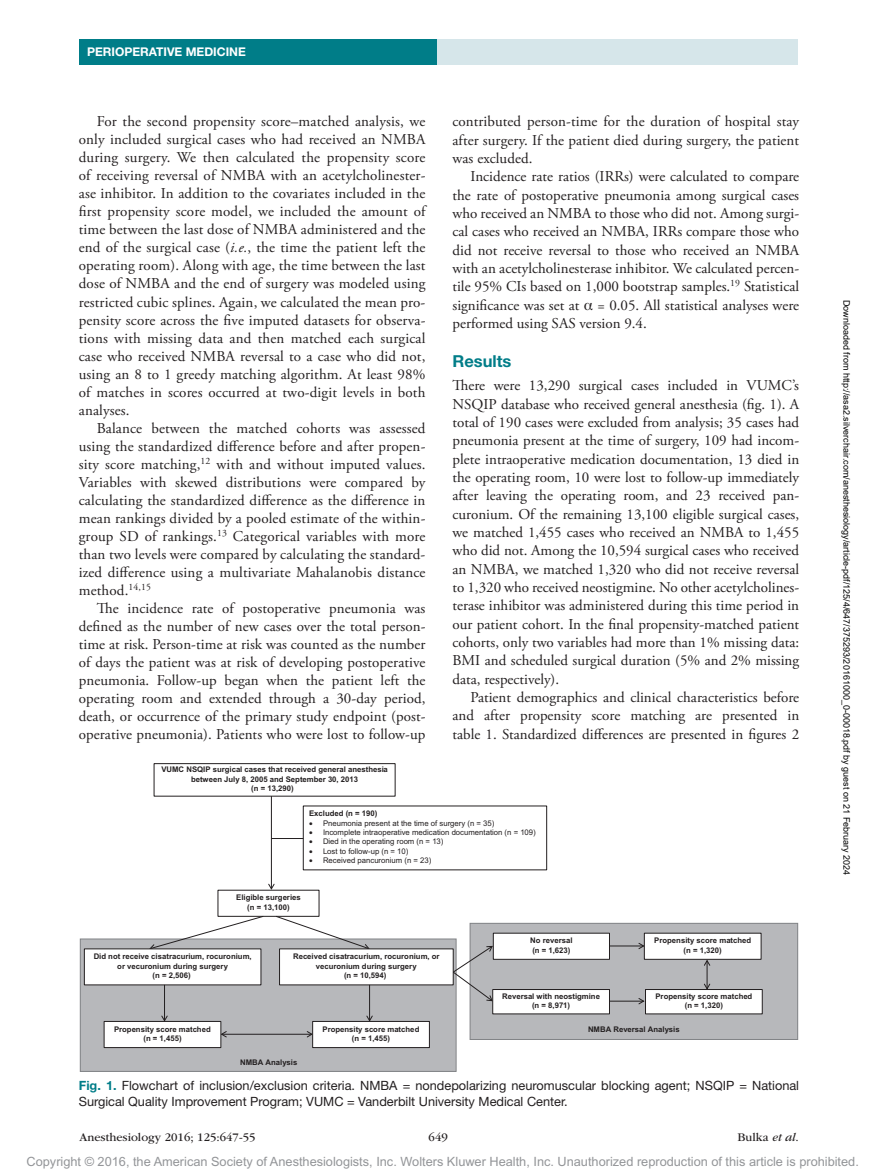
<style>
.page{position:relative;width:878px;height:1175px;background:#fff}
.page>*{position:absolute;margin:0;border:0;box-sizing:border-box;transform-origin:0 0}
.t1{font:700 16.5px "Helvetica Neue LT Std";color:#007d88}
.t2{font:15px/18px "Adobe Garamond Pro";letter-spacing:.005em;color:#231f20;text-align:justify}
.t3{font:12.75px/15.8px "Helvetica Neue LT Std";color:#231f20}
.t4{font:12.75px "Arial MT Std";color:#939598}
.t5{font:12px "ITC Garamond Std";color:#231f20}
.t6{font:700 12px "Helvetica Neue LT Std";color:#fff}
.t7{font:9px "Arial";color:#000}
.t8{font:700 7.8px/9.3px "Arial";color:#231f20;text-align:center}
.t9{font:7.8px "Arial";color:#231f20}
.s1{font-style:italic}
.s2{font-family:"Gandhari Unicode"}
.s3{font-weight:700;color:#007d88}
</style>
<div class="page">
<div style="left:432px;top:39px;width:365px;height:26px;background:#d6e6ea"></div>
<div style="left:79px;top:39px;width:357px;height:25px;background:#007d88"></div>
<div style="left:470px;top:923px;width:327px;height:116px;background:#b7b8bb"></div>
<div style="left:469px;top:923px;width:329px;height:116px;border:1px solid #828487"></div>
<div style="left:80px;top:939px;width:376px;height:132px;background:#b7b8bb"></div>
<div style="left:80px;top:938px;width:376px;height:133px;border:1px solid #828487"></div>
<div style="left:154px;top:763px;width:241px;height:33px;border:1px solid #231f20"></div>
<hr style="left:271px;top:796px;width:1px;height:92px;background:#231f20">
<svg style="left:268px;top:883px;width:7px;height:6px"></svg>
<svg style="left:275px;top:915px;width:95px;height:33px"></svg>
<svg style="left:221px;top:1030px;width:91px;height:8px"></svg>
<hr style="left:271px;top:838px;width:32px;height:1px;background:#231f20">
<div style="left:104px;top:1021px;width:117px;height:27px;background:#fff;border:1px solid #231f20"></div>
<div style="left:279px;top:948px;width:174px;height:37px;background:#fff"></div>
<svg style="left:149px;top:915px;width:115px;height:36px"></svg>
<div style="left:84px;top:948px;width:177px;height:37px;background:#fff"></div>
<hr style="left:164px;top:984px;width:1px;height:36px;background:#231f20">
<svg style="left:161px;top:1015px;width:7px;height:7px"></svg>
<hr style="left:369px;top:984px;width:1px;height:36px;background:#231f20">
<svg style="left:366px;top:1015px;width:7px;height:6px"></svg>
<div style="left:312px;top:1021px;width:118px;height:27px;background:#fff;border:1px solid #231f20"></div>
<svg style="left:452px;top:945px;width:41px;height:56px"></svg>
<div style="left:493px;top:932px;width:117px;height:27px;background:#fff"></div>
<div style="left:492px;top:989px;width:118px;height:25px;background:#fff;border:1px solid #231f20"></div>
<hr style="left:609px;top:945px;width:34px;height:1px;background:#231f20">
<svg style="left:638px;top:942px;width:6px;height:7px"></svg>
<hr style="left:609px;top:1000px;width:34px;height:1px;background:#231f20">
<svg style="left:638px;top:998px;width:7px;height:6px"></svg>
<div style="left:644px;top:932px;width:117px;height:27px;background:#fff"></div>
<div style="left:645px;top:989px;width:117px;height:25px;background:#fff;border:1px solid #231f20"></div>
<svg style="left:703px;top:959px;width:7px;height:31px"></svg>
<p class="t6" style="left:87px;top:44px;width:160px">PERIOPERATIVE MEDICINE</p>
<p class="t2" style="left:79px;top:113px;width:348px;text-indent:18px">For the second propensity score–matched analysis, we only included surgical cases who had received an NMBA during surgery. We then calculated the propensity score of receiving reversal of NMBA with an acetylcholinester&shy;ase inhibitor. In addition to the covariates included in the first propensity score model, we included the amount of time between the last dose of NMBA administered and the end of the surgical case (<span class="s1">i.e.</span>, the time the patient left the operating room). Along with age, the time between the last dose of NMBA and the end of surgery was modeled using restricted cubic splines. Again, we calculated the mean pro&shy;pensity score across the five imputed datasets for observa&shy;tions with missing data and then matched each surgical case who received NMBA reversal to a case who did not, using an 8 to 1 greedy matching algorithm. At least 98% of matches in scores occurred at two-digit levels in both analyses.</p>
<p class="t2" style="left:79px;top:419px;width:348px;text-indent:18px">Balance between the matched cohorts was assessed using the standardized difference before and after propen&shy;sity score matching,<sup>12</sup> with and without imputed values.<br>Variables with skewed distributions were compared by calculating the standardized difference as the difference in mean rankings divided by a pooled estimate of the within&shy;group SD of rankings.<sup>13</sup> Categorical variables with more than two levels were compared by calculating the standard&shy;ized difference using a multivariate Mahalanobis distance method.<sup>14,15</sup></p>
<p class="t2" style="left:79px;top:599px;width:348px;text-indent:18px">The incidence rate of postoperative pneumonia was defined as the number of new cases over the total person&shy;time at risk. Person-time at risk was counted as the number of days the patient was at risk of developing postoperative pneumonia. Follow-up began when the patient left the operating room and extended through a 30-day period, death, or occurrence of the primary study endpoint (post&shy;operative pneumonia). Patients who were lost to follow-up</p>
<p class="t2" style="left:452px;top:113px;width:348px">contributed person-time for the duration of hospital stay after surgery. If the patient died during surgery, the patient was excluded.</p>
<p class="t2" style="left:452px;top:168px;width:348px;text-indent:18px">Incidence rate ratios (IRRs) were calculated to compare the rate of postoperative pneumonia among surgical cases who received an NMBA to those who did not. Among surgi&shy;cal cases who received an NMBA, IRRs compare those who did not receive reversal to those who received an NMBA with an acetylcholinesterase inhibitor. We calculated percen&shy;tile 95% CIs based on 1,000 bootstrap samples.<sup>19</sup> Statistical significance was set at <span class="s2">α</span> = 0.05. All statistical analyses were performed using SAS version 9.4.</p>
<p class="t1" style="left:452px;top:351px;width:60px">Results</p>
<p class="t2" style="left:452px;top:377px;width:348px">There were 13,290 surgical cases included in VUMC’s NS QIP database who received general anesthesia (fig. 1). A total of 190 cases were excluded from analysis; 35 cases had pneumonia present at the time of surgery, 109 had incom&shy;plete intraoperative medication documentation, 13 died in the operating room, 10 were lost to follow-up immediately after leaving the operating room, and 23 received pan&shy;curonium. Of the remaining 13,100 eligible surgical cases, we matched 1,455 cases who received an NMBA to 1,455 who did not. Among the 10,594 surgical cases who received an NMBA, we matched 1,320 who did not receive reversal to 1,320 who received neostigmine. No other acetylcholines&shy;terase inhibitor was administered during this time period in our patient cohort. In the final propensity-matched patient cohorts, only two variables had more than 1% missing data:<br>BMI and scheduled surgical duration (5% and 2% missing data, respectively).</p>
<p class="t2" style="left:452px;top:688px;width:348px;text-indent:18px">Patient demographics and clinical characteristics before and after propensity score matching are presented in table 1. Standardized differences are presented in figures 2</p>
<p class="t8" style="left:161px;top:765px;width:228px">VUMC NSQIP surgical cases that received general anesthesia between July 8, 2005 and September 30, 2013<br>(n = 13,290)</p>
<p class="t8" style="left:309px;top:809px;width:70px">Excluded (n = 190)</p>
<p class="t9" style="left:309px;top:817px;width:187px">• Pneumonia present at the time of surgery (n = 35)</p>
<p class="t9" style="left:309px;top:827px;width:228px">• Incomplete intraoperative medication documentation (n = 109)</p>
<p class="t9" style="left:309px;top:836px;width:136px">• Died in the operating room (n = 13)</p>
<p class="t9" style="left:309px;top:846px;width:101px">• Lost to follow-up (n = 10)</p>
<p class="t9" style="left:309px;top:855px;width:124px">• Received pancuronium (n = 23)</p>
<p class="t8" style="left:236px;top:893px;width:66px">Eligible surgeries (n = 13,100)</p>
<p class="t8" style="left:94px;top:952px;width:159px">Did not receive cisatracurium, rocuronium, or vecuronium during surgery<br>(n = 2,506)</p>
<p class="t8" style="left:114px;top:1024px;width:98px">Propensity score matched (n = 1,455)</p>
<p class="t8" style="left:293px;top:952px;width:148px">Received cisatracurium, rocuronium, or vecuronium during surgery<br>(n = 10,594)</p>
<p class="t8" style="left:322px;top:1024px;width:98px">Propensity score matched (n = 1,455)</p>
<p class="t8" style="left:240px;top:1058px;width:59px">NMBA Analysis</p>
<p class="t8" style="left:530px;top:936px;width:44px;text-align:left">No reversal (n = 1,623)</p>
<p class="t8" style="left:502px;top:991px;width:99px">Reversal with neostigmine (n = 8,971)</p>
<p class="t8" style="left:654px;top:936px;width:98px">Propensity score matched (n = 1,320)</p>
<p class="t8" style="left:655px;top:991px;width:98px">Propensity score matched (n = 1,320)</p>
<p class="t8" style="left:588px;top:1024px;width:93px">NMBA Reversal Analysis</p>
<p class="t3" style="left:79px;top:1077px;width:721px"><span class="s3">Fig. 1.</span> Flowchart of inclusion/exclusion criteria. NMBA = nondepolarizing neuromuscular blocking agent; NSQIP = National<br>Surgical Quality Improvement Program; VUMC = Vanderbilt University Medical Center.</p>
<p class="t5" style="left:80px;top:1130px;width:177px">Anesthesiology 2016; 125:647-55</p>
<p class="t5" style="left:428px;top:1130px;width:21px">649</p>
<p class="t5" style="left:737px;top:1130px;width:63px">Bulka <span class="s1">et al</span>.</p>
<p class="t7" style="left:850px;top:300px;width:577px;rotate:90deg">Downloaded from http://asa2.silverchair.com/anesthesiology/article-pdf/125/4/647/375293/20161000_0-00018.pdf by guest on 21 February 2024</p>
<p class="t4" style="left:27px;top:1154px;width:833px">Copyright © 2016, the American Society of Anesthesiologists, Inc. Wolters Kluwer Health, Inc. Unauthorized reproduction of this article is prohibited.</p>
</div>
